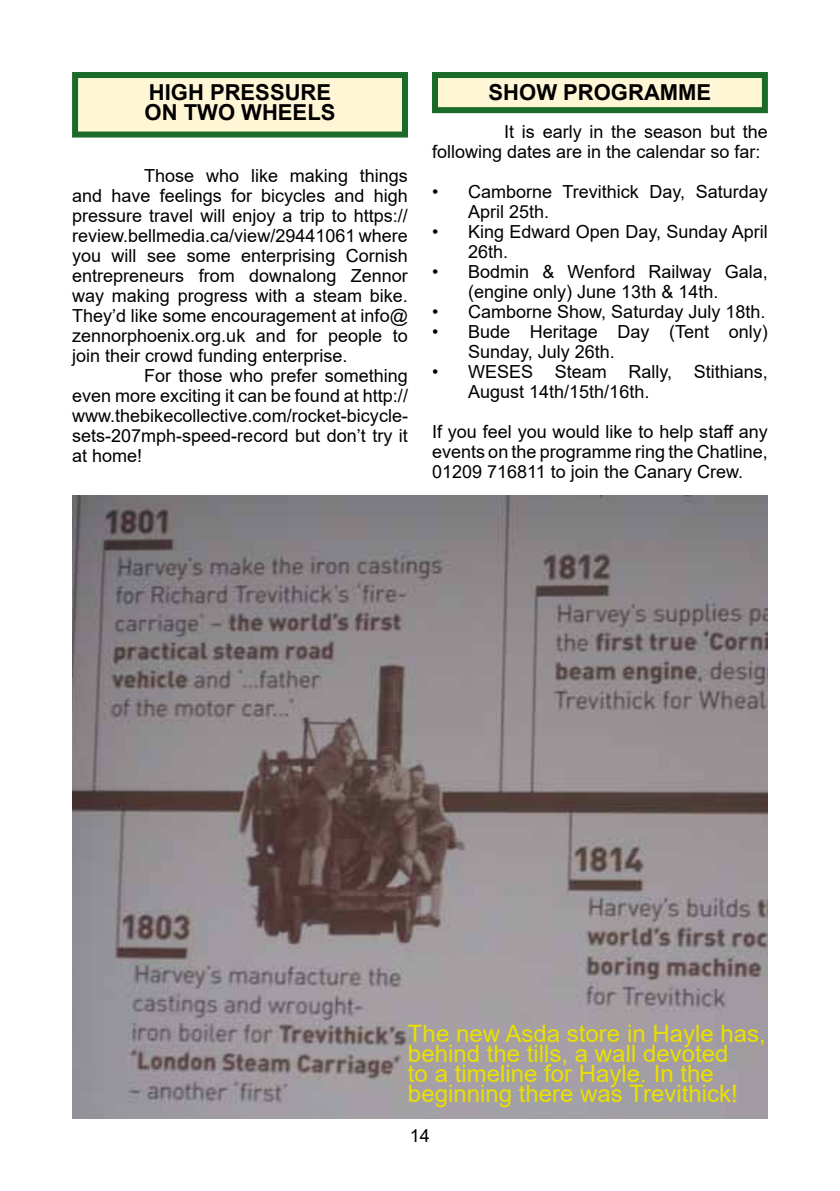
<style>
.page{position:relative;width:840px;height:1191px;background:#fff}
.page>*{position:absolute;margin:0;border:0;box-sizing:border-box;transform-origin:0 0}
.t1{font:24px/20px "Arial";color:#e9e000}
.t2{font:700 22px/20px "Arial";color:#000}
.t3{font:18px/20px "Arial";color:#000}
</style>
<div class="page">
<img style="left:72px;top:495px;width:695px;height:624px">
<div style="left:75px;top:75px;width:330px;height:59px;background:#fff6d6"></div>
<div style="left:72px;top:72px;width:336px;height:65px;border:6px solid #1a6a29"></div>
<div style="left:435px;top:75px;width:329px;height:35px;background:#fff6d6"></div>
<div style="left:432px;top:72px;width:335px;height:41px;border:6px solid #1a6a29"></div>
<p class="t2" style="left:144px;top:82px;width:192px">HIGH PRESSURE<br>ON TWO WHEELS</p>
<p class="t2" style="left:488px;top:82px;width:224px">SHOW PROGRAMME</p>
<p class="t3" style="left:144px;top:165px;width:265px">Those who like making things</p>
<p class="t3" style="left:72px;top:185px;width:337px">and have feelings for bicycles and high</p>
<p class="t3" style="left:72px;top:205px;width:337px">pressure travel will enjoy a trip to https://</p>
<p class="t3" style="left:72px;top:225px;width:337px">review.bellmedia.ca/view/29441061 where</p>
<p class="t3" style="left:72px;top:245px;width:337px">you will see some enterprising Cornish</p>
<p class="t3" style="left:72px;top:265px;width:337px">entrepreneurs from downalong Zennor</p>
<p class="t3" style="left:72px;top:285px;width:337px">way making progress with a steam bike.</p>
<p class="t3" style="left:72px;top:305px;width:337px">They’d like some encouragement at info@</p>
<p class="t3" style="left:72px;top:325px;width:337px">zennorphoenix.org.uk and for people to</p>
<p class="t3" style="left:72px;top:345px;width:277px">join their crowd funding enterprise.</p>
<p class="t3" style="left:144px;top:365px;width:265px">For those who prefer something</p>
<p class="t3" style="left:72px;top:385px;width:337px">even more exciting it can be found at http://</p>
<p class="t3" style="left:72px;top:405px;width:337px">www.thebikecollective.com/rocket-bicycle-</p>
<p class="t3" style="left:72px;top:425px;width:337px">sets-207mph-speed-record but don’t try it</p>
<p class="t3" style="left:72px;top:445px;width:72px">at home!</p>
<p class="t3" style="left:432px;top:121px;width:337px;text-indent:72px">It is early in the season but the following dates are in the calendar so far:</p>
<p class="t3" style="left:468px;top:181px;width:301px;text-indent:-36px">• Camborne Trevithick Day, Saturday<br>April 25th.</p>
<p class="t3" style="left:468px;top:221px;width:301px;text-indent:-36px">• King Edward Open Day, Sunday April<br>26th.</p>
<p class="t3" style="left:468px;top:261px;width:301px;text-indent:-36px">• Bodmin &amp; Wenford Railway Gala, (engine only) June 13th &amp; 14th.</p>
<p class="t3" style="left:432px;top:301px;width:335px">• Camborne Show, Saturday July 18th.</p>
<p class="t3" style="left:468px;top:321px;width:301px;text-indent:-36px">• Bude Heritage Day (Tent only)<br>Sunday, July 26th.</p>
<p class="t3" style="left:468px;top:361px;width:301px;text-indent:-36px">• WESES Steam Rally, Stithians,<br>August 14th/15th/16th.</p>
<p class="t3" style="left:432px;top:421px;width:337px;text-align:justify">If you feel you would like to help staff any events on the programme ring the Chatline, 01209 716811 to join the Canary Crew.</p>
<h1 class="t1" style="left:408px;top:1023px;width:359px">The new Asda store in Hayle has, behind the tills, a wall devoted<br>to a timeline for Hayle. In the beginning there was Trevithick!</h1>
<p class="t3" style="left:410px;top:1125px;width:22px">14</p>
</div>
